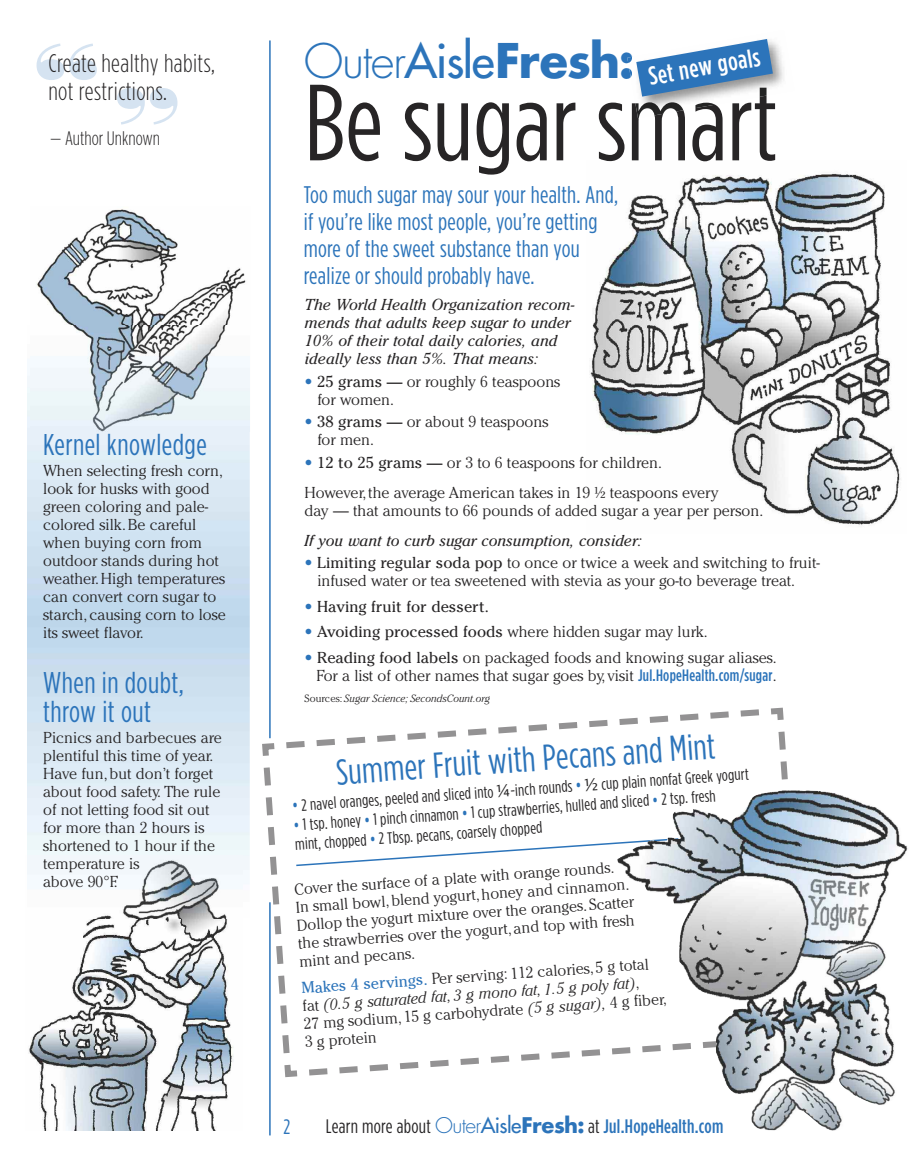
<style>
.page{position:relative;width:918px;height:1161px;background:#fff}
.page>*{position:absolute;margin:0;border:0;box-sizing:border-box;transform-origin:0 0}
.t1{font:108px "Gotham Condensed";color:#272526}
.t2{font:90px "Bodoni Poster";color:#d5e3f1}
.t3{font:700 46.5px "Futura";letter-spacing:-.035em;color:#2c74ba}
.t4{font:36px "Gotham Condensed";color:#2c74ba}
.t5{font:30px/28.5px "Gotham Condensed";letter-spacing:.015em;color:#2c74ba}
.t6{font:500 25.8px "Gotham Condensed";color:#fff}
.t7{font:300 25.5px/27.8px "Gotham Condensed";letter-spacing:.015em;color:#272526}
.t8{font:24px/27px "Gotham Condensed";letter-spacing:.01em;color:#2c74ba}
.t9{font:21px "Gotham Condensed";color:#2c74ba}
.t10{font:500 19.5px "Gotham Condensed";letter-spacing:.015em;color:#2c74ba}
.t11{font:300 19.5px "Gotham Condensed";color:#272526}
.t12{font:16.5px/19.5px "Gotham Condensed";color:#272526}
.t13{font:300 15.75px/18px "Cheltenham";color:#272526}
.t14{font:italic 15.75px/18px "Cheltenham";color:#272526}
.t15{font:15.75px "Cheltenham";color:#272526}
.t16{font:italic 300 10.5px "Cheltenham";color:#272526}
.s1{font-weight:300}
.s2{font-weight:400}
.s3{font-weight:400;color:#2c74ba}
.s4{color:#2c74ba}
.s5{font-family:"Gotham Condensed";font-weight:500;font-size:16.5px;color:#2c74ba}
.s6{font-style:normal}
.s7{font-weight:500;color:#2c74ba}
.s8{font-family:"Lucida Grande"}
.s9{font-style:italic}
.s10{font-weight:400;color:#272526}
.s11{font-family:"Futura";font-weight:300;font-size:21px}
.s12{font-family:"Futura";font-weight:400;font-size:21px}
.s13{font-family:"Futura";font-weight:700;font-size:21px}
</style>
<div class="page">
<img style="left:590px;top:173px;width:311px;height:352px">
<img style="left:29px;top:918px;width:205px;height:212px">
<img style="left:36px;top:209px;width:210px;height:117px">
<hr style="left:269px;top:40px;width:2px;height:1095px;background:#2c74ba">
<img style="left:27px;top:856px;width:215px;height:62px">
<img style="left:31px;top:326px;width:219px;height:105px">
<img style="left:773px;top:42px;width:11px;height:45px">
<img style="left:627px;top:57px;width:5px;height:21px">
<img style="left:635px;top:97px;width:81px;height:21px">
<svg style="left:636px;top:39px;width:137px;height:58px"></svg>
<svg style="left:262px;top:704px;width:526px;height:376px"></svg>
<img style="left:617px;top:790px;width:291px;height:341px">
<h2 class="t2" style="left:34px;top:24px;width:66px">“</h2>
<h3 class="t7" style="left:48px;top:51px;width:168px">Create healthy habits, not restrictions.</h3>
<p class="t11" style="left:50px;top:131px;width:111px">— Author Unknown</p>
<h2 class="t2" style="left:115px;top:68px;width:66px">”</h2>
<h3 class="t5" style="left:43px;top:432px;width:165px">Kernel knowledge</h3>
<p class="t13" style="left:43px;top:462px;width:184px">When selecting fresh corn, look for husks with good green coloring and pale&shy;colored silk.Be careful when buying corn from outdoor stands during hot weather.High temperatures can convert corn sugar to starch, causing corn to lose its sweet flavor.</p>
<h3 class="t5" style="left:43px;top:670px;width:142px">When in doubt, throw it out</h3>
<p class="t13" style="left:43px;top:729px;width:180px">Picnics and barbecues are plentiful this time of year.<br>Have fun,but don’t forget about food safety. The rule of not letting food sit out for more than 2 hours is shortened to 1 hour if the temperature is<br>above 90°F.</p>
<h3 class="t3" style="left:304px;top:27px;width:332px"><span class="s1">Outer</span><span class="s2">Aisle</span>Fresh:</h3>
<h1 class="t1" style="left:305px;top:85px;width:475px">Be sugar smart</h1>
<h3 class="t6" style="left:647px;top:67px;width:114px;rotate:-10deg">Set new goals</h3>
<h3 class="t8" style="left:304px;top:182px;width:316px">Too much sugar may sour your health. And, if you’re like most people, you’re getting more of the sweet substance than you realize or should probably have.</h3>
<p class="t14" style="left:305px;top:298px;width:272px">The World Health Organization recom&shy;mends that adults keep sugar to under 10% of their total daily calories, and ideally less than 5%. That means:</p>
<p class="t13" style="left:317px;top:374px;width:244px;text-indent:-13px"><span class="s3">•</span> <span class="s2">25 grams —</span> or roughly 6 teaspoons for women.</p>
<p class="t13" style="left:317px;top:414px;width:233px;text-indent:-13px"><span class="s3">•</span> <span class="s2">38 grams —</span> or about 9 teaspoons for men.</p>
<p class="t13" style="left:305px;top:449px;width:416px;line-height:30px"><span class="s3">•</span> <span class="s2">12 to 25 grams —</span> or 3 to 6 teaspoons for children.<br>However,the average American takes in 19 ½ teaspoons every</p>
<p class="t13" style="left:305px;top:503px;width:460px">day — that amounts to 66 pounds of added sugar a year per person.</p>
<p class="t14" style="left:305px;top:533px;width:339px">If you want to curb sugar consumption, consider:</p>
<p class="t13" style="left:317px;top:555px;width:504px;text-indent:-13px"><span class="s3">•</span> <span class="s2">Limiting regular soda pop</span> to once or twice a week and switching to fruit&shy;infused water or tea sweetened with stevia as your go-to beverage treat.</p>
<p class="t15" style="left:305px;top:597px;width:186px"><span class="s4">•</span> Having fruit for dessert.</p>
<p class="t13" style="left:305px;top:624px;width:405px"><span class="s3">•</span> <span class="s2">Avoiding processed foods</span> where hidden sugar may lurk.</p>
<p class="t13" style="left:305px;top:650px;width:474px;text-align:right"><span class="s3">•</span> <span class="s2">Reading food labels</span> on packaged foods and knowing sugar aliases.<br>For a list of other names that sugar goes by, visit <span class="s5">Jul.HopeHealth.com/sugar</span>.</p>
<p class="t16" style="left:305px;top:694px;width:187px"><span class="s6">Sources:</span> Sugar Science; SecondsCount.org</p>
<h3 class="t4" style="left:335px;top:759px;width:381px;rotate:-4deg">Summer Fruit with Pecans and Mint</h3>
<p class="t12" style="left:292px;top:797px;width:459px;rotate:-4deg"><span class="s7">•</span> 2 navel oranges, peeled and sliced into <span class="s8">¼</span>-inch rounds <span class="s7">•</span> <span class="s8">½</span> cup plain nonfat Greek yogurt</p>
<p class="t12" style="left:293px;top:816px;width:424px;rotate:-4deg"><span class="s7">•</span> 1 tsp. honey <span class="s7">•</span> 1 pinch cinnamon <span class="s7">•</span> 1 cup strawberries, hulled and sliced <span class="s7">•</span> 2 tsp. fresh mint, chopped <span class="s7">•</span> 2 Tbsp. pecans, coarsely chopped</p>
<p class="t13" style="left:294px;top:882px;width:339px;rotate:-4deg">Cover the surface of a plate with orange rounds.<br>In small bowl,blend yogurt,honey and cinnamon.<br>Dollop the yogurt mixture over the oranges. Scatter the strawberries over the yogurt, and top with fresh mint and pecans.</p>
<p class="t13" style="left:301px;top:980px;width:365px;rotate:-4deg"><span class="s3">Makes 4 servings.</span> Per serving: 112 calories, 5 g total fat <span class="s9">(0.5 g saturated fat, 3 g mono fat, 1.5 g poly fat)</span>,<br>27 mg sodium, 15 g carbohydrate <span class="s9">(5 g sugar),</span> 4 g fiber, 3 g protein</p>
<h3 class="t9" style="left:284px;top:1119px;width:8px">2</h3>
<p class="t10" style="left:326px;top:1120px;width:399px"><span class="s10">Learn more about</span> <span class="s11">Outer</span><span class="s12">Aisle</span><span class="s13">Fresh:</span> <span class="s10">at</span> Jul.HopeHealth.com</p>
</div>
